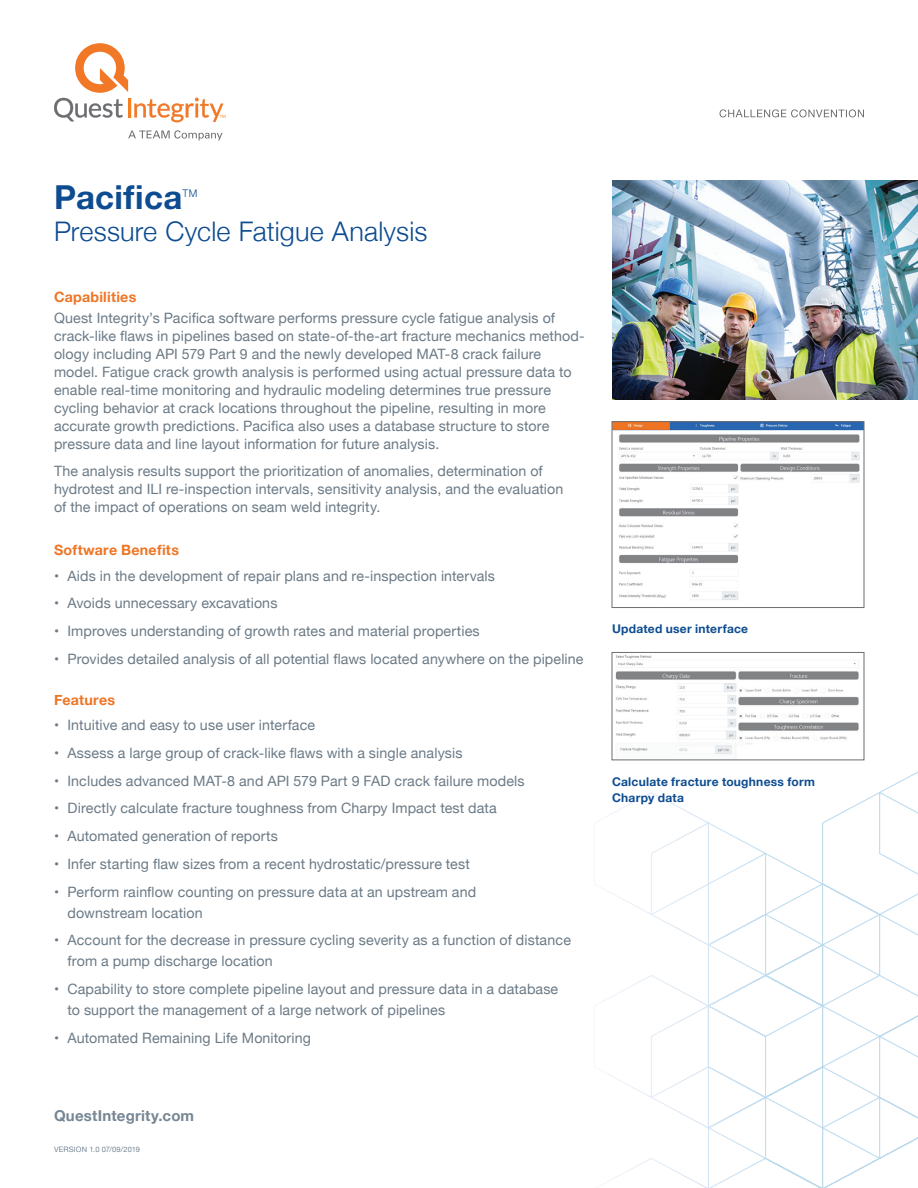
<style>
.page{position:relative;width:918px;height:1188px;background:#fff}
.page>*{position:absolute;margin:0;border:0;box-sizing:border-box;transform-origin:0 0}
.t1{font:700 33px "Helvetica Neue";letter-spacing:.015em;color:#0d4c91}
.t2{font:300 27px "Helvetica Neue";letter-spacing:.005em;color:#0d4c91}
.t3{font:700 15px "Helvetica Neue";letter-spacing:.015em;color:#768693}
.t4{font:14.25px/18px "Helvetica Neue";letter-spacing:.01em;color:#6b7a86}
.t5{font:700 14.25px "Helvetica Neue";letter-spacing:.015em;color:#ee7525}
.t6{font:700 12px/16.5px "Helvetica Neue";letter-spacing:.025em;color:#0d4c91}
.t7{font:300 10.5px "Helvetica Neue";color:#0d4c91}
.t8{font:7.5px "Helvetica Neue";letter-spacing:.02em;color:#768693}
</style>
<div class="page">
<svg style="left:594px;top:771px;width:324px;height:417px"></svg>
<img style="left:614px;top:423px;width:248px;height:177px">
<div style="left:612px;top:421px;width:252px;height:187px;border:1px solid #6c6d70"></div>
<img style="left:615px;top:655px;width:244px;height:100px">
<div style="left:612px;top:652px;width:252px;height:108px;border:1px solid #6c6d70"></div>
<img style="left:612px;top:180px;width:306px;height:219px">
<svg style="left:54px;top:43px;width:171px;height:79px"></svg>
<svg style="left:128px;top:130px;width:94px;height:10px"></svg>
<svg style="left:720px;top:109px;width:144px;height:8px"></svg>
<h1 class="t1" style="left:54px;top:171px;width:130px">Pacifica</h1>
<p class="t7" style="left:182px;top:185px;width:16px">TM</p>
<h2 class="t2" style="left:54px;top:210px;width:375px">Pressure Cycle Fatigue Analysis</h2>
<p class="t5" style="left:54px;top:286px;width:84px">Capabilities</p>
<p class="t4" style="left:54px;top:310px;width:532px">Quest Integrity’s Pacifica software performs pressure cycle fatigue analysis of crack-like flaws in pipelines based on state-of-the-art fracture mechanics method&shy;ology including API 579 Part 9 and the newly developed MAT-8 crack failure model. Fatigue crack growth analysis is performed using actual pressure data to enable real-time monitoring and hydraulic modeling determines true pressure cycling behavior at crack locations throughout the pipeline, resulting in more accurate growth predictions. Pacifica also uses a database structure to store pressure data and line layout information for future analysis.</p>
<p class="t4" style="left:54px;top:463px;width:511px">The analysis results support the prioritization of anomalies, determination of hydrotest and ILI re-inspection intervals, sensitivity analysis, and the evaluation of the impact of operations on seam weld integrity.</p>
<p class="t5" style="left:54px;top:539px;width:126px">Software Benefits</p>
<p class="t4" style="left:54px;top:567px;width:443px">• Aids in the development of repair plans and re-inspection intervals</p>
<p class="t4" style="left:54px;top:595px;width:225px">• Avoids unnecessary excavations</p>
<p class="t4" style="left:54px;top:623px;width:427px">• Improves understanding of growth rates and material properties</p>
<p class="t4" style="left:54px;top:651px;width:531px">• Provides detailed analysis of all potential flaws located anywhere on the pipeline</p>
<p class="t5" style="left:54px;top:689px;width:63px">Features</p>
<p class="t4" style="left:54px;top:717px;width:263px">• Intuitive and easy to use user interface</p>
<p class="t4" style="left:54px;top:745px;width:410px">• Assess a large group of crack-like flaws with a single analysis</p>
<p class="t4" style="left:54px;top:772px;width:472px">• Includes advanced MAT-8 and API 579 Part 9 FAD crack failure models</p>
<p class="t4" style="left:54px;top:800px;width:444px">• Directly calculate fracture toughness from Charpy Impact test data</p>
<p class="t4" style="left:54px;top:828px;width:225px">• Automated generation of reports</p>
<p class="t4" style="left:54px;top:856px;width:417px">• Infer starting flaw sizes from a recent hydrostatic/pressure test</p>
<p class="t4" style="left:67px;top:882px;width:410px;line-height:21px;text-indent:-13px">• Perform rainflow counting on pressure data at an upstream and downstream location</p>
<p class="t4" style="left:67px;top:931px;width:505px;line-height:21px;text-indent:-13px">• Account for the decrease in pressure cycling severity as a function of distance from a pump discharge location</p>
<p class="t4" style="left:67px;top:979px;width:492px;line-height:21px;text-indent:-13px">• Capability to store complete pipeline layout and pressure data in a database to support the management of a large network of pipelines</p>
<p class="t4" style="left:54px;top:1030px;width:259px">• Automated Remaining Life Monitoring</p>
<p class="t3" style="left:54px;top:1104px;width:142px">QuestIntegrity.com</p>
<p class="t8" style="left:54px;top:1144px;width:88px">VERSION 1.0 07/09/2019</p>
<p class="t6" style="left:612px;top:621px;width:138px">Updated user interface</p>
<p class="t6" style="left:612px;top:773px;width:204px">Calculate fracture toughness form<br>Charpy data</p>
</div>
